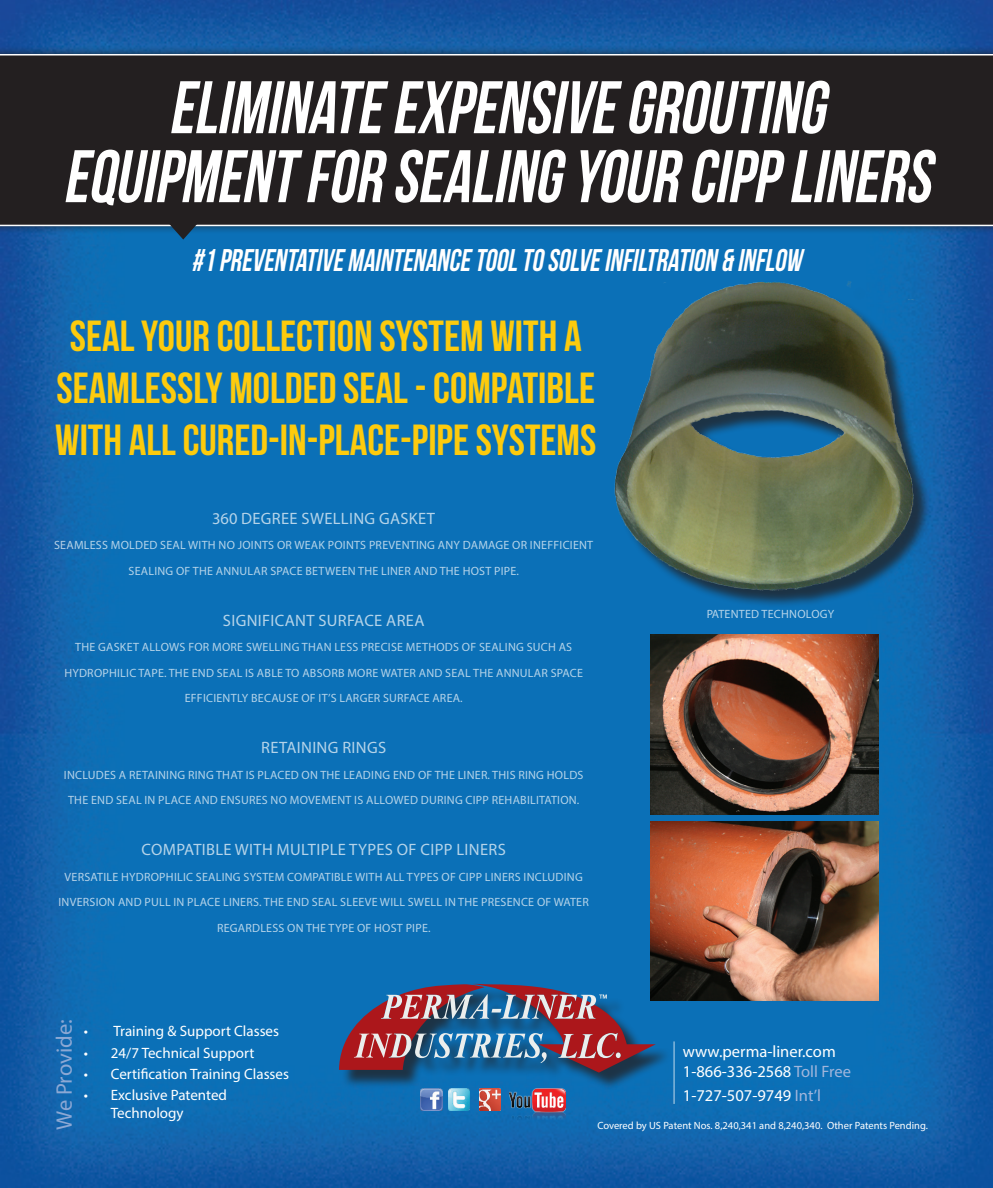
<style>
.page{position:relative;width:993px;height:1188px;background:#fff}
.page>*{position:absolute;margin:0;border:0;box-sizing:border-box;transform-origin:0 0}
.t1{font:italic 74.25px/69px "Bebas Neue";color:#fff;text-align:center;scale:.91 1}
.t2{font:43.5px/52.2px "Bebas Neue";color:#fdcb0d;text-align:center}
.t3{font:italic 31.35px "Bebas Neue";color:#fff;scale:.91 1}
.t4{font:22.5px "Myriad Pro";letter-spacing:-.005em;color:#8ca8d4}
.t5{font:16.5px "Myriad Pro";letter-spacing:.02em;color:#fff}
.t6{font:16.5px/19.8px "Myriad Pro";color:#fff}
.t7{font:15px/18px "Myriad Pro";color:#fff}
.t8{font:12px/25.5px "Myriad Pro";letter-spacing:.02em;color:#fff;text-align:center}
.t9{font:10.5px "Myriad Pro";color:#fff}
.s1{color:#a1b6dc}
</style>
<div class="page">
<img style="left:0;top:0;width:992px;height:1188px">
<div style="left:0;top:46px;width:992px;height:188px;background:#231f20;opacity:.75"></div>
<div style="left:0;top:54px;width:992px;height:172px;background:#231f20"></div>
<div style="left:341px;top:986px;width:331px;height:104px;background:#231f20;opacity:.75"></div>
<svg style="left:339px;top:984px;width:316px;height:89px;background:#5f5d7d"></svg>
<img style="left:479px;top:1089px;width:21px;height:21px">
<img style="left:449px;top:1089px;width:21px;height:21px">
<img style="left:509px;top:1089px;width:56px;height:30px">
<img style="left:420px;top:1088px;width:22px;height:22px">
<hr style="left:673px;top:1041px;width:1px;height:63px;background:#fff">
<svg style="left:168px;top:223px;width:30px;height:17px"></svg>
<img style="left:605px;top:279px;width:326px;height:330px">
<img style="left:650px;top:822px;width:228px;height:179px">
<img style="left:650px;top:634px;width:228px;height:181px">
<h1 class="t1" style="left:63px;top:72px;width:969px">ELIMINATEEXPENSIVEGROUTING<br>EQUIPMENTFOR SEALING YOUR CIPPLINERS</h1>
<h3 class="t3" style="left:191px;top:243px;width:678px">#1 PREVENTATIVEMAINTENANCETOOLTO SOLVEINFILTRATION &amp; INFLOW</h3>
<h2 class="t2" style="left:55px;top:309px;width:542px">SEAL YOUR COLLECTION SYSTEM WITH A<br>SEAMLESSLY MOLDED SEAL - COMPATIBLE<br>WITH ALL CURED-IN-PLACE-PIPE SYSTEMS</h2>
<h3 class="t5" style="left:212px;top:508px;width:224px">360 DEGREE SWELLING GASKET</h3>
<p class="t8" style="left:54px;top:532px;width:540px">SEAMLESS MOLDED SEAL WITH NO JOINTS OR WEAK POINTS PREVENTING ANY DAMAGE OR INEFFICIENT<br>SEALING OF THE ANNULAR SPACE BETWEEN THE LINER AND THE HOST PIPE.</p>
<h3 class="t5" style="left:223px;top:610px;width:203px">SIGNIFICANT SURFACE AREA</h3>
<p class="t8" style="left:64px;top:634px;width:520px">THE GASKET ALLOWS FOR MORE SWELLING THAN LESS PRECISE METHODS OF SEALING SUCH AS<br>HYDROPHILIC TAPE. THE END SEAL IS ABLE TO ABSORB MORE WATER AND SEAL THE ANNULAR SPACE<br>EFFICIENTLY BECAUSE OF IT’S LARGER SURFACE AREA.</p>
<h3 class="t5" style="left:261px;top:737px;width:126px">RETAINING RINGS</h3>
<p class="t8" style="left:64px;top:762px;width:521px">INCLUDES A RETAINING RING THAT IS PLACED ON THE LEADING END OF THE LINER. THIS RING HOLDS<br>THE END SEAL IN PLACE AND ENSURES NO MOVEMENT IS ALLOWED DURING CIPP REHABILITATION.</p>
<h3 class="t5" style="left:141px;top:839px;width:365px">COMPATIBLE WITH MULTIPLE TYPES OF CIPP LINERS</h3>
<p class="t8" style="left:58px;top:864px;width:532px">VERSATILE HYDROPHILIC SEALING SYSTEM COMPATIBLE WITH ALL TYPES OF CIPP LINERS INCLUDING<br>INVERSION AND PULL IN PLACE LINERS. THE END SEAL SLEEVE WILL SWELL IN THE PRESENCE OF WATER<br>REGARDLESS ON THE TYPE OF HOST PIPE.</p>
<p class="t8" style="left:706px;top:601px;width:130px">PATENTED TECHNOLOGY</p>
<h3 class="t4" style="left:50px;top:1130px;width:111px;rotate:-90deg">We Provide:</h3>
<p class="t7" style="left:84px;top:1022px;width:197px">• Training &amp; Support Classes</p>
<p class="t7" style="left:84px;top:1043px;width:172px">• 24/7 Technical Support</p>
<p class="t7" style="left:84px;top:1064px;width:207px">• Certification Training Classes</p>
<p class="t7" style="left:111px;top:1086px;width:118px;text-indent:-27px">• Exclusive Patented<br>Technology</p>
<h3 class="t6" style="left:682px;top:1042px;width:169px">www.perma-liner.com<br>1-866-336-2568 <span class="s1">Toll Free</span></h3>
<h3 class="t6" style="left:682px;top:1085px;width:140px">1-727-507-9749 <span class="s1">Int’l</span></h3>
<p class="t9" style="left:597px;top:1119px;width:332px">Covered by US Patent Nos. 8,240,341 and 8,240,340. Other Patents Pending.</p>
</div>
